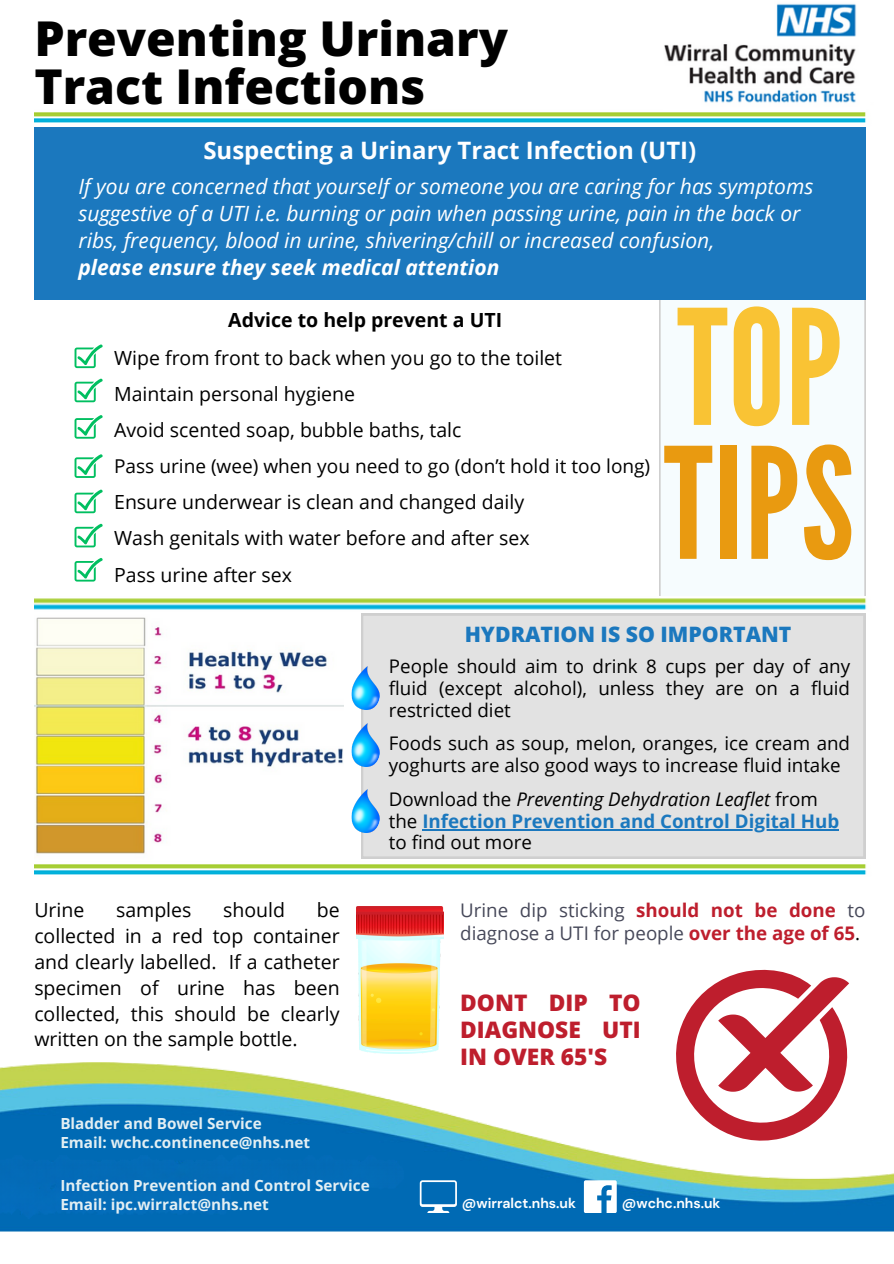
<style>
.page{position:relative;width:894px;height:1264px;background:#fff}
.page>*{position:absolute;margin:0;border:0;box-sizing:border-box;transform-origin:0 0}
.t1{font:159.45px "League Gothic";color:#f9c334}
.t2{font:153.75px "League Gothic";color:#e99a10}
.t3{font:800 48px/47.2px "Open Sans";color:#000}
.t4{font:700 24px "Open Sans";color:#fff}
.t5{font:800 22.8px/27px "Open Sans";color:#be1e2d;text-align:justify}
.t6{font:800 21.3px "Open Sans";color:#1b78be}
.t7{font:italic 21px/27px "Open Sans";color:#fff}
.t8{font:italic 700 21px "Open Sans";color:#fff}
.t9{font:19.5px/25.8px "Open Sans";color:#000;text-align:justify}
.t10{font:700 19.5px "Open Sans";color:#000}
.t11{font:19.05px "Open Sans";color:#000}
.t12{font:18.75px/21.9px "Open Sans";color:#000;text-align:justify}
.t13{font:700 18.75px/21.9px "Open Sans";color:#1b78be}
.t14{font:18.75px/22.5px "Open Sans";color:#464859}
.t15{font:700 15.3px "Open Sans";color:#e3eff3}
.t16{font:700 13.95px "DM Sans";color:#fff}
.s1{font-weight:400;color:#000}
.s2{font-weight:400;font-style:italic;color:#000}
.s3{font-weight:700;color:#be1e2d}
.s4{color:#000}
</style>
<div class="page">
<hr style="left:0;top:1221px;width:893px;height:1px;background:#464859">
<img style="left:1px;top:1062px;width:892px;height:170px">
<img style="left:34px;top:112px;width:832px;height:20px">
<img style="left:664px;top:3px;width:192px;height:100px">
<svg style="left:74px;top:344px;width:29px;height:24px"></svg>
<svg style="left:419px;top:1180px;width:38px;height:32px"></svg>
<div style="left:583px;top:1180px;width:33px;height:32px;background:#fff;border-radius:2px"></div>
<svg style="left:597px;top:1185px;width:14px;height:27px"></svg>
<div style="left:361px;top:613px;width:504px;height:245px;background:#e2e2e2"></div>
<img style="left:34px;top:864px;width:833px;height:11px">
<div style="left:659px;top:299px;width:206px;height:297px;background:#f6fcfe"></div>
<div style="left:34px;top:127px;width:831px;height:172px;background:#1b78be"></div>
<svg style="left:74px;top:378px;width:29px;height:24px"></svg>
<svg style="left:74px;top:415px;width:29px;height:23px"></svg>
<svg style="left:74px;top:454px;width:29px;height:24px"></svg>
<svg style="left:74px;top:489px;width:29px;height:24px"></svg>
<img style="left:34px;top:598px;width:833px;height:12px">
<svg style="left:74px;top:524px;width:29px;height:23px"></svg>
<svg style="left:74px;top:558px;width:29px;height:23px"></svg>
<img style="left:34px;top:617px;width:310px;height:239px">
<img style="left:351px;top:666px;width:28px;height:43px">
<img style="left:351px;top:724px;width:28px;height:42px">
<img style="left:351px;top:789px;width:28px;height:43px">
<svg style="left:667px;top:969px;width:188px;height:179px"></svg>
<img style="left:356px;top:906px;width:87px;height:147px">
<hr style="left:422px;top:829px;width:417px;height:1px;background:#1b78be">
<p class="t3" style="left:34px;top:14px;width:475px">Preventing Urinary<br>Tract Infections</p>
<p class="t4" style="left:203px;top:134px;width:494px">Suspecting a Urinary Tract Infection (UTI)</p>
<p class="t7" style="left:78px;top:172px;width:736px">If you are concerned that yourself or someone you are caring for has symptoms suggestive of a UTI i.e. burning or pain when passing urine, pain in the back or ribs, frequency, blood in urine, shivering/chill or increased confusion,</p>
<p class="t8" style="left:78px;top:252px;width:422px">please ensure they seek medical attention</p>
<p class="t10" style="left:228px;top:306px;width:275px">Advice to help prevent a UTI</p>
<h1 class="t9" style="left:114px;top:345px;width:449px">Wipe from front to back when you go to the toilet</h1>
<h6 class="t9" style="left:114px;top:381px;width:242px">Maintain personal hygiene</h6>
<p class="t9" style="left:114px;top:417px;width:349px">Avoid scented soap, bubble baths, talc</p>
<p class="t11" style="left:114px;top:452px;width:537px">Pass urine (wee) when you need to go (don’t hold it too long)</p>
<p class="t9" style="left:114px;top:489px;width:411px">Ensure underwear is clean and changed daily</p>
<p class="t9" style="left:114px;top:525px;width:417px">Wash genitals with water before and after sex</p>
<p class="t9" style="left:114px;top:561px;width:179px">Pass urine after sex</p>
<p class="t1" style="left:677px;top:276px;width:166px">TOP</p>
<p class="t2" style="left:663px;top:415px;width:191px">TIPS</p>
<p class="t9" style="left:34px;top:896px;width:307px;text-indent:282px">be collected in a red top container and clearly labelled. If a catheter specimen of urine has been collected, this should be clearly written on the sample bottle.</p>
<p class="t9" style="left:34px;top:896px;width:51px">Urine</p>
<p class="t9" style="left:116px;top:896px;width:77px">samples</p>
<p class="t9" style="left:223px;top:896px;width:63px">should</p>
<p class="t6" style="left:464px;top:619px;width:328px">HYDRATION IS SO IMPORTANT</p>
<p class="t12" style="left:389px;top:655px;width:462px">People should aim to drink 8 cups per day of any fluid (except alcohol), unless they are on a fluid restricted diet</p>
<p class="t12" style="left:389px;top:732px;width:462px">Foods such as soup, melon, oranges, ice cream and yoghurts are also good ways to increase fluid intake</p>
<p class="t13" style="left:389px;top:787px;width:452px"><span class="s1">Download the</span> <span class="s2">Preventing Dehydration Leaflet</span> <span class="s1">from the</span> Infection Prevention and Control Digital Hub</p>
<h5 class="t12" style="left:389px;top:831px;width:144px">to find out more</h5>
<p class="t14" style="left:460px;top:898px;width:406px">Urine dip sticking <span class="s3">should not be done</span> to diagnose a UTI for people <span class="s3">over the age of 65</span><span class="s4">.</span></p>
<h3 class="t5" style="left:460px;top:988px;width:182px">DONT DIP TO DIAGNOSE UTI IN OVER 65'S</h3>
<p class="t15" style="left:60px;top:1112px;width:203px">Bladder and Bowel Service</p>
<p class="t15" style="left:60px;top:1132px;width:251px">Email: wchc.continence@nhs.net</p>
<p class="t15" style="left:60px;top:1174px;width:311px">Infection Prevention and Control Service</p>
<p class="t15" style="left:60px;top:1193px;width:210px">Email: ipc.wirralct@nhs.net</p>
<p class="t16" style="left:462px;top:1194px;width:116px">@wirralct.nhs.uk</p>
<h4 class="t16" style="left:621px;top:1194px;width:100px">@wchc.nhs.uk</h4>
</div>
